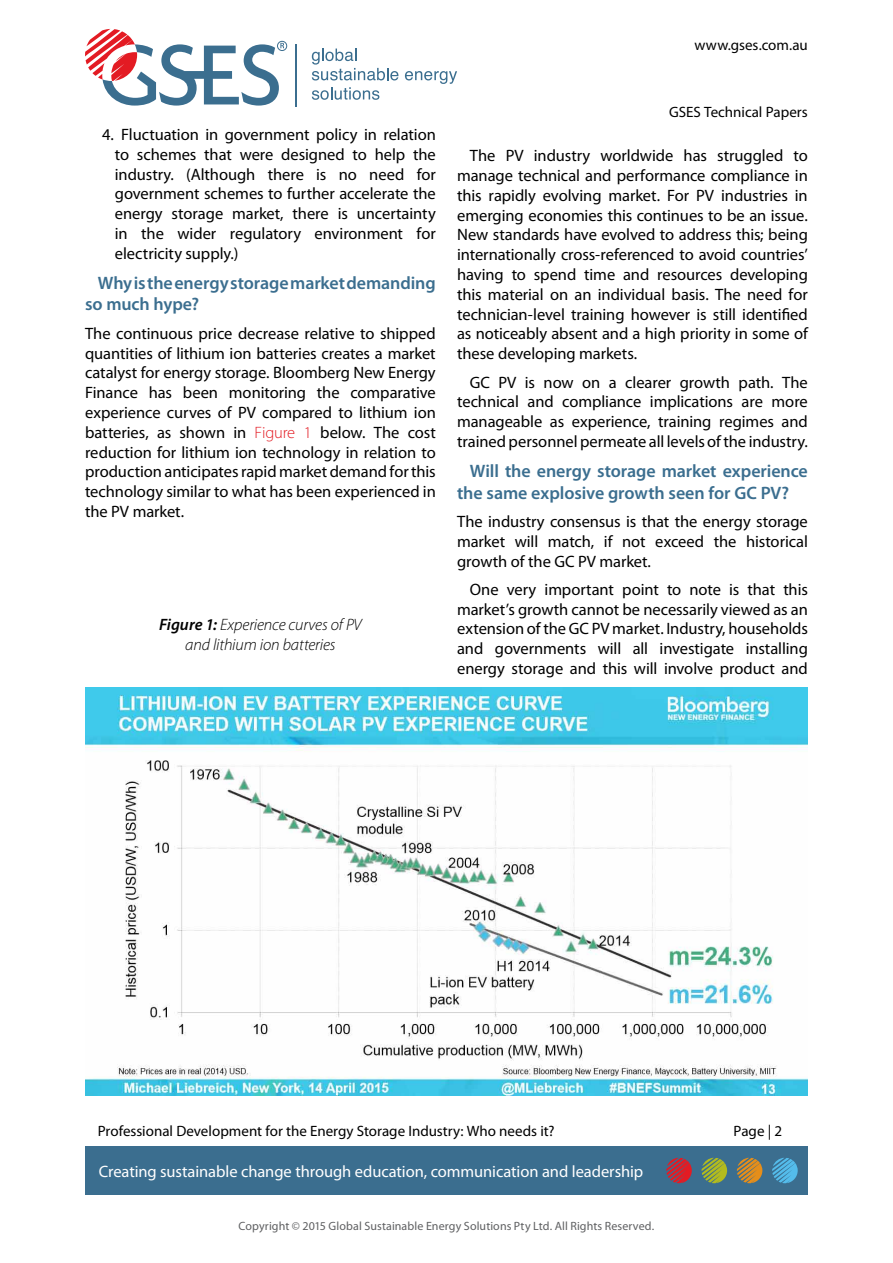
<style>
.page{position:relative;width:893px;height:1263px;background:#fff}
.page>*{position:absolute;margin:0;border:0;box-sizing:border-box;transform-origin:0 0}
.t1{font:600 18px/21.6px "Myriad Pro";letter-spacing:-.005em;color:#3b6e8f}
.t2{font:16.5px/19.8px "Myriad Pro";letter-spacing:-.005em;color:#000;text-align:justify}
.t3{font:16.5px "Myriad Pro";letter-spacing:-.005em;color:#fff}
.t4{font:italic 300 16.5px/19.8px "Myriad Pro";letter-spacing:-.01em;color:#000;text-align:center}
.t5{font:15px "Myriad Pro";color:#000}
.t6{font:12px "Myriad Pro";letter-spacing:.01em;color:#5f6062}
.s1{font-weight:300;color:#e31b23}
.s2{font-weight:600}
</style>
<div class="page">
<div style="left:85px;top:1146px;width:723px;height:49px;background:#3b6e8f"></div>
<svg style="left:666px;top:1158px;width:26px;height:25px"></svg>
<svg style="left:702px;top:1158px;width:25px;height:25px"></svg>
<svg style="left:737px;top:1158px;width:25px;height:25px"></svg>
<svg style="left:772px;top:1158px;width:26px;height:25px"></svg>
<svg style="left:312px;top:49px;width:86px;height:31px"></svg>
<svg style="left:405px;top:71px;width:52px;height:13px"></svg>
<svg style="left:312px;top:87px;width:67px;height:13px"></svg>
<hr style="left:295px;top:44px;width:2px;height:62px;background:#3b6e8f">
<svg style="left:85px;top:29px;width:199px;height:77px"></svg>
<div style="left:277px;top:41px;width:10px;height:10px;border:1px solid #3b6e8f;border-radius:50%"></div>
<img style="left:85px;top:687px;width:723px;height:408px">
<p class="t5" style="left:694px;top:36px;width:115px">www.gses.com.au</p>
<p class="t2" style="left:115px;top:124px;width:323px;text-indent:-13px">4. Fluctuation in government policy in relation to schemes that were designed to help the industry. (Although there is no need for government schemes to further accelerate the energy storage market, there is uncertainty in the wider regulatory environment for electricity supply.)</p>
<p class="t1" style="left:85px;top:272px;width:352px;text-indent:13px">Why is the energy storage market demanding so much hype?</p>
<p class="t2" style="left:85px;top:323px;width:352px">The continuous price decrease relative to shipped quantities of lithium ion batteries creates a market catalyst for energy storage. Bloomberg New Energy Finance has been monitoring the comparative experience curves of PV compared to lithium ion batteries, as shown in <span class="s1">Figure 1</span> below. The cost reduction for lithium ion technology in relation to production anticipates rapid market demand for this technology similar to what has been experienced in the PV market.</p>
<p class="t4" style="left:159px;top:615px;width:204px"><span class="s2">Figure 1:</span> Experience curves of PV and lithium ion batteries</p>
<p class="t5" style="left:669px;top:103px;width:140px">GSES Technical Papers</p>
<p class="t2" style="left:457px;top:146px;width:352px;text-indent:13px">The PV industry worldwide has struggled to manage technical and performance compliance in this rapidly evolving market. For PV industries in emerging economies this continues to be an issue.<br>New standards have evolved to address this; being internationally cross-referenced to avoid countries’ having to spend time and resources developing this material on an individual basis. The need for technician-level training however is still identified as noticeably absent and a high priority in some of these developing markets.</p>
<p class="t2" style="left:457px;top:372px;width:352px;text-indent:13px">GC PV is now on a clearer growth path. The technical and compliance implications are more manageable as experience, training regimes and trained personnel permeate all levels of the industry.</p>
<p class="t1" style="left:457px;top:460px;width:352px;text-indent:13px">Will the energy storage market experience the same explosive growth seen for GC PV?</p>
<p class="t2" style="left:457px;top:511px;width:352px">The industry consensus is that the energy storage market will match, if not exceed the historical growth of the GC PV market.</p>
<p class="t2" style="left:457px;top:579px;width:352px;text-indent:13px">One very important point to note is that this market’s growth cannot be necessarily viewed as an extension of the GC PV market. Industry, households and governments will all investigate installing energy storage and this will involve product and</p>
<p class="t5" style="left:98px;top:1121px;width:458px">Professional Development for the Energy Storage Industry: Who needs it?</p>
<p class="t3" style="left:99px;top:1161px;width:546px">Creating sustainable change through education, communication and leadership</p>
<p class="t6" style="left:239px;top:1219px;width:417px">Copyright © 2015 Global Sustainable Energy Solutions Pty Ltd. All Rights Reserved.</p>
<p class="t5" style="left:733px;top:1121px;width:50px">Page | 2</p>
</div>
